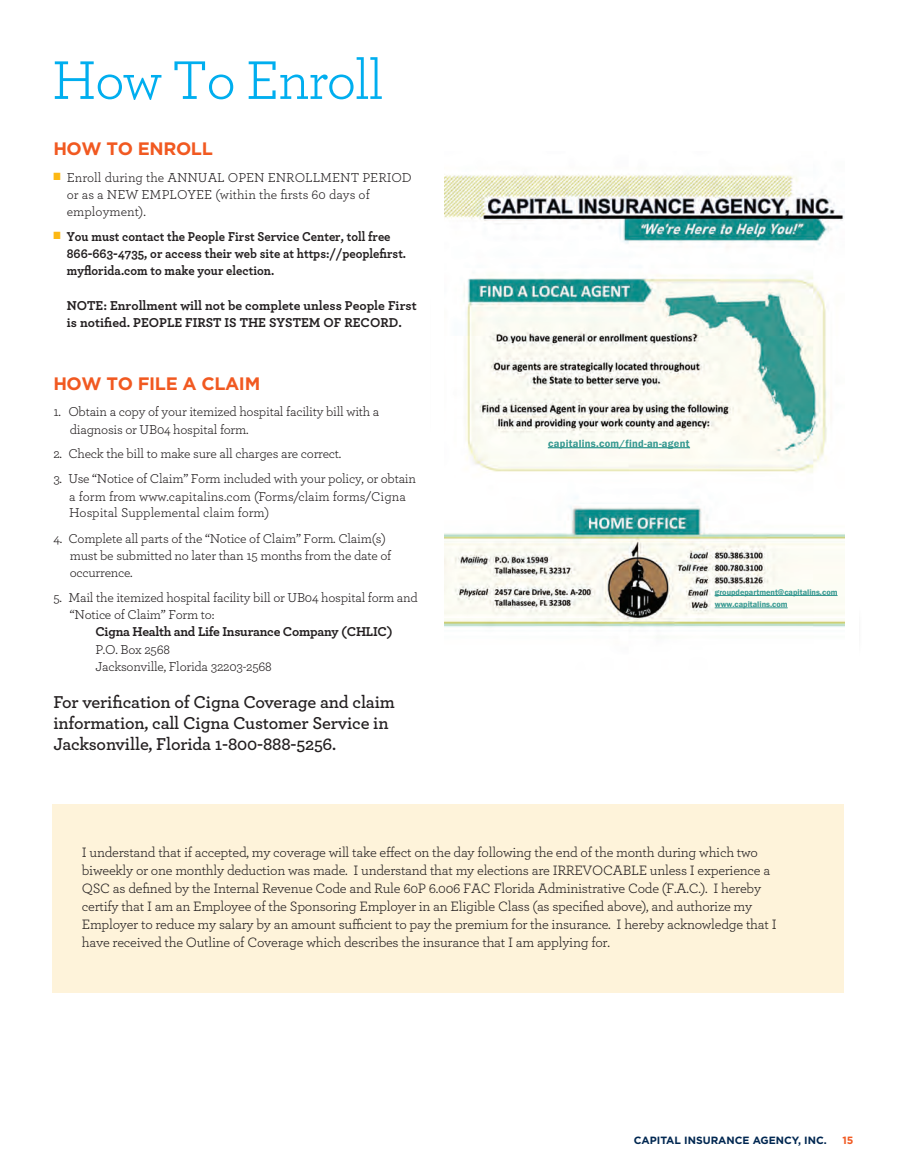
<style>
.page{position:relative;width:905px;height:1175px;background:#fff}
.page>*{position:absolute;margin:0;border:0;box-sizing:border-box;transform-origin:0 0}
.t1{font:57px "Archer";letter-spacing:-.03em;color:#00aeef}
.t2{font:600 18px/21px "Archer";letter-spacing:-.01em;color:#231f20}
.t3{font:700 18px "Gotham";letter-spacing:-.02em;color:#f15921}
.t4{font:14.25px/18px "Archer";letter-spacing:-.02em;color:#231f20}
.t5{font:13.5px/17.2px "Archer";letter-spacing:-.02em;color:#231f20}
.t6{font:13.5px/17.2px "Archer";color:#231f20}
.t7{font:700 13.5px/17.2px "Archer";color:#231f20;scale:.93 1}
.t8{font:700 13.5px/17.2px "Archer";color:#231f20}
.t9{font:700 13.5px "Archer";letter-spacing:-.02em;color:#231f20}
.t10{font:600 10.5px "Franklin Gothic";letter-spacing:.025em;color:#379991}
.t11{font:700 10.5px "Gotham";color:#002751}
.t12{font:700 10.5px "Gotham";color:#f15921}
.t13{font:600 8.25px/12.3px "Franklin Gothic";color:#379991}
.s1{color:#fcb814}
</style>
<div class="page">
<div style="left:52px;top:804px;width:791px;height:188px;background:#fef3da"></div>
<img style="left:444px;top:174px;width:400px;height:453px">
<hr style="left:547px;top:447px;width:143px;height:1px;background:#379991">
<hr style="left:714px;top:595px;width:123px;height:1px;background:#379991">
<hr style="left:714px;top:607px;width:73px;height:1px;background:#379991">
<h1 class="t1" style="left:52px;top:41px;width:333px">How To Enroll</h1>
<p class="t3" style="left:53px;top:138px;width:161px">HOW TO ENROLL</p>
<p class="t6" style="left:67px;top:168px;width:346px;text-indent:-13px"><span class="s1">■</span> Enroll during the ANNUAL OPEN ENROLLMENT PERIOD or as a NEW EMPLOYEE (within the firsts 60 days of employment).</p>
<p class="t7" style="left:67px;top:227px;width:366px;text-indent:-13px"><span class="s1">■</span> You must contact the People First Service Center, toll free<br>866-663-4735, or access their web site at https://peoplefirst. myflorida.com to make your election.</p>
<p class="t8" style="left:67px;top:296px;width:351px">NOTE: Enrollment will not be complete unless People First is notified. PEOPLE FIRST IS THE SYSTEM OF RECORD.</p>
<p class="t3" style="left:53px;top:373px;width:208px">HOW TO FILE A CLAIM</p>
<p class="t5" style="left:70px;top:403px;width:311px;text-indent:-16px">1. Obtain a copy of your itemized hospital facility bill with a diagnosis or UB04 hospital form.</p>
<p class="t5" style="left:53px;top:445px;width:289px">2. Check the bill to make sure all charges are correct.</p>
<p class="t5" style="left:53px;top:469px;width:364px">3. Use “Notice of Claim” Form included with your policy, or obtain</p>
<p class="t5" style="left:123px;top:487px;width:282px">m www.capitalins.com (Forms/claim forms/CHLIC</p>
<p class="t5" style="left:70px;top:504px;width:92px">N tice of Claim)</p>
<p class="t5" style="left:70px;top:529px;width:323px;text-indent:-16px">4. Complete all parts of the “Notice of Claim” Form. Claim(s) must be submitted no later than 15 months from the date of occurrence.</p>
<p class="t5" style="left:70px;top:588px;width:349px;text-indent:-16px">5. Mail the itemized hospital facility bill or UB04 hospital form and “Notice of Claim” Form to:</p>
<p class="t9" style="left:95px;top:621px;width:299px">Cigna Health and Life Insurance Company (CHLIC)</p>
<p class="t5" style="left:95px;top:640px;width:178px">P.O. Box 2568<br>Jacksonville, Florida 32203-2568</p>
<p class="t2" style="left:53px;top:690px;width:343px">For verification of Cigna Coverage and claim information, call Cigna Customer Service in<br>Jacksonville, Florida 1-800-888-5256.</p>
<p class="t6" style="left:69px;top:487px;width:338px;line-height:16.2px">a form from www.capitalins.com (Forms/claim forms/Cigna<br>Hospital Supplemental claim form)</p>
<p class="t10" style="left:548px;top:437px;width:143px">capitalins.com/find-an-agent</p>
<p class="t13" style="left:714px;top:586px;width:124px">groupdepartment@capitalins.com www.capitalins.com</p>
<p class="t4" style="left:82px;top:842px;width:696px">I understand that if accepted, my coverage will take effect on the day following the end of the month during which two biweekly or one monthly deduction was made. I understand that my elections are IRREVOCABLE unless I experience a QSC as defined by the Internal Revenue Code and Rule 60P 6.006 FAC Florida Administrative Code (F.A.C.). I hereby certify that I am an Employee of the Sponsoring Employer in an Eligible Class (as specified above), and authorize my Employer to reduce my salary by an amount sufficient to pay the premium for the insurance. I hereby acknowledge that I have received the Outline of Coverage which describes the insurance that I am applying for.</p>
<p class="t11" style="left:633px;top:1133px;width:194px">CAPITAL INSURANCE AGENCY, INC.</p>
<p class="t12" style="left:842px;top:1133px;width:13px">15</p>
</div>
